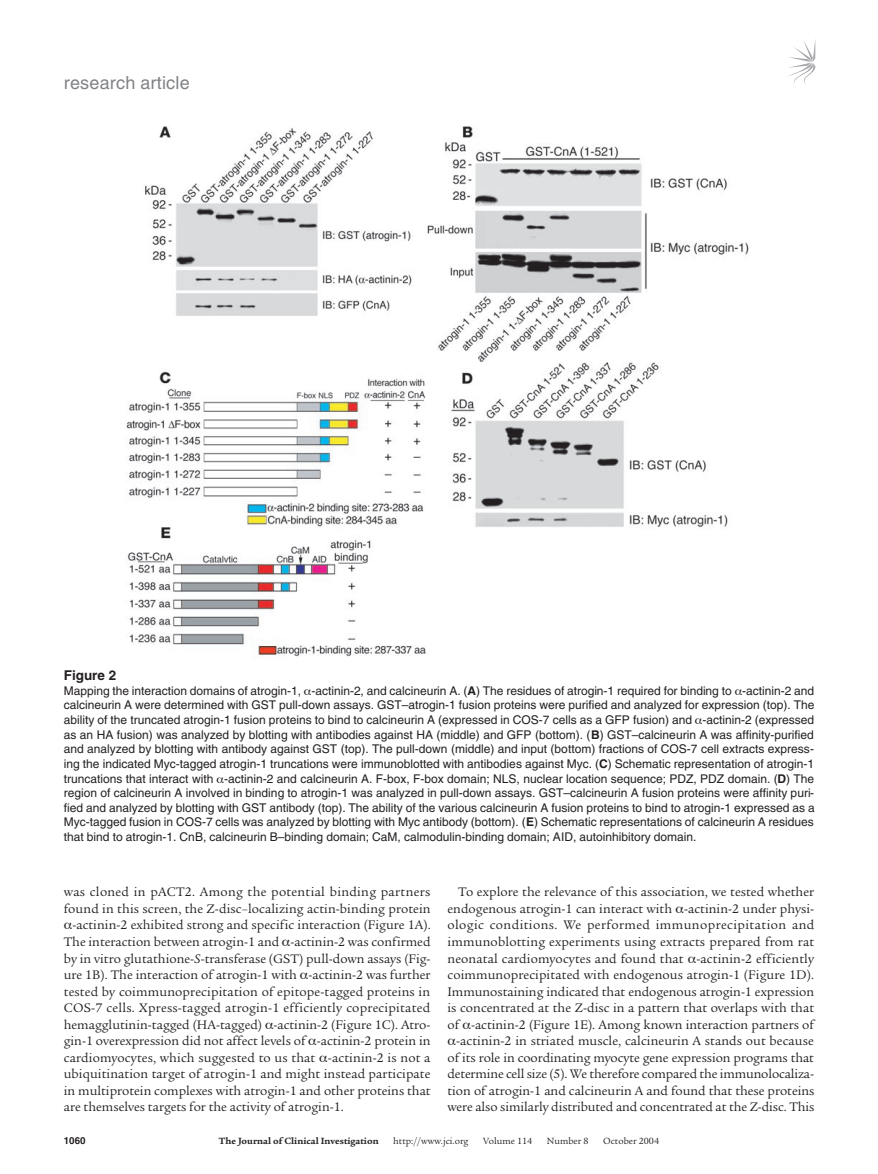
<style>
.page{position:relative;width:878px;height:1174px;background:#fff}
.page>*{position:absolute;margin:0;border:0;box-sizing:border-box;transform-origin:0 0}
.t1{font:18px "Helvetica LT Std";letter-spacing:.01em;color:#808285}
.t2{font:13.5px/16.5px "Legacy Serif Std";letter-spacing:.005em;color:#231f20;text-align:right}
.t3{font:700 13.5px "Helvetica LT Std";color:#231f20}
.t4{font:12px/14.7px "Helvetica LT Std";color:#231f20;text-align:justify}
.t5{font:9.75px "Legacy Serif Std";color:#231f20}
.t6{font:700 9.75px "Legacy Serif Std";color:#231f20}
.t7{font:700 9.75px "Helvetica LT Std";color:#231f20}
.s1{font-weight:700}
.s2{font-style:italic}
</style>
<div class="page">
<svg style="left:789px;top:41px;width:26px;height:44px"></svg>
<img style="left:126px;top:126px;width:623px;height:531px">
<h1 class="t1" style="left:64px;top:72px;width:127px">research article</h1>
<p class="t3" style="left:64px;top:667px;width:54px">Figure 2</p>
<p class="t4" style="left:64px;top:683px;width:752px">Mapping the interaction domains of atrogin-1, -actinin-2, and calcineurin A. (<span class="s1">A</span>) The residues of atrogin-1 required for binding to -actinin-2 and calcineurin A were determined with GST pull-down assays. GST–atrogin-1 fusion proteins were purified and analyzed for expression (top). The ability of the truncated atrogin-1 fusion proteins to bind to calcineurin A (expressed in COS-7 cells as a GFP fusion) and -actinin-2 (expressed as an HA fusion) was analyzed by blotting with antibodies against HA (middle) and GFP (bottom). (<span class="s1">B</span>) GST–calcineurin A was affinity-purified and analyzed by blotting with antibody against GST (top). The pull-down (middle) and input (bottom) fractions of COS-7 cell extracts express&shy;ing the indicated Myc-tagged atrogin-1 truncations were immunoblotted with antibodies against Myc. (<span class="s1">C</span>) Schematic representation of atrogin-1 truncations that interact with -actinin-2 and calcineurin A. F-box, F-box domain; NLS, nuclear location sequence; PDZ, PDZ domain. (<span class="s1">D</span>) The region of calcineurin A involved in binding to atrogin-1 was analyzed in pull-down assays. GST–calcineurin A fusion proteins were affinity puri&shy;fied and analyzed by blotting with GST antibody (top). The ability of the various calcineurin A fusion proteins to bind to atrogin-1 expressed as a Myc-tagged fusion in COS-7 cells was analyzed by blotting with Myc antibody (bottom). (<span class="s1">E</span>) Schematic representations of calcineurin A residues that bind to atrogin-1. CnB, calcineurin B–binding domain; CaM, calmodulin-binding domain; AID, autoinhibitory domain.</p>
<p class="t2" style="left:64px;top:884px;width:368px">was cloned in pACT2. Among the potential binding partners</p>
<p class="t2" style="left:64px;top:900px;width:368px">found in this screen, the Z-disc–localizing actin-binding protein</p>
<p class="t2" style="left:72px;top:917px;width:360px">-actinin-2 exhibited strong and specific interaction (Figure 1A).</p>
<p class="t2" style="left:64px;top:933px;width:368px">The interaction between atrogin-1 and -actinin-2 was confirmed</p>
<p class="t2" style="left:64px;top:950px;width:368px">by in vitro glutathione-<span class="s2">S</span>-transferase (GST) pull-down assays (Fig-</p>
<p class="t2" style="left:64px;top:966px;width:368px">ure 1B). The interaction of atrogin-1 with -actinin-2 was further</p>
<p class="t2" style="left:64px;top:983px;width:368px">tested by coimmunoprecipitation of epitope-tagged proteins in</p>
<p class="t2" style="left:64px;top:999px;width:368px">COS-7 cells. Xpress-tagged atrogin-1 efficiently coprecipitated</p>
<p class="t2" style="left:64px;top:1016px;width:368px">hemagglutinin-tagged (HA-tagged) -actinin-2 (Figure 1C). Atro-</p>
<p class="t2" style="left:64px;top:1032px;width:368px">gin-1 overexpression did not affect levels of -actinin-2 protein in</p>
<p class="t2" style="left:64px;top:1049px;width:368px">cardiomyocytes, which suggested to us that -actinin-2 is not a</p>
<p class="t2" style="left:64px;top:1065px;width:368px">ubiquitination target of atrogin-1 and might instead participate</p>
<p class="t2" style="left:64px;top:1082px;width:368px">in multiprotein complexes with atrogin-1 and other proteins that</p>
<p class="t2" style="left:64px;top:1098px;width:281px">are themselves targets for the activity of atrogin-1.</p>
<p class="t2" style="left:447px;top:884px;width:368px">To explore the relevance of this association, we tested whether endogenous atrogin-1 can interact with -actinin-2 under physi&shy;ologic conditions. We performed immunoprecipitation and immunoblotting experiments using extracts prepared from rat neonatal cardiomyocytes and found that -actinin-2 efficiently coimmunoprecipitated with endogenous atrogin-1 (Figure 1D).<br>Immunostaining indicated that endogenous atrogin-1 expression is concentrated at the Z-disc in a pattern that overlaps with that of -actinin-2 (Figure 1E). Among known interaction partners of -actinin-2 in striated muscle, calcineurin A stands out because of its role in coordinating myocyte gene expression programs that determine cell size (5). We therefore compared the immunolocaliza&shy;tion of atrogin-1 and calcineurin A and found that these proteins were also similarly distributed and concentrated at the Z-disc. This</p>
<p class="t7" style="left:64px;top:1134px;width:23px">1060</p>
<p class="t6" style="left:219px;top:1135px;width:161px">The Journal of Clinical Investigation</p>
<p class="t5" style="left:393px;top:1135px;width:77px">http://www.jci.org</p>
<p class="t5" style="left:483px;top:1135px;width:50px">Volume 114</p>
<p class="t5" style="left:547px;top:1135px;width:43px">Number 8</p>
<p class="t5" style="left:603px;top:1135px;width:57px">October 2004</p>
</div>
